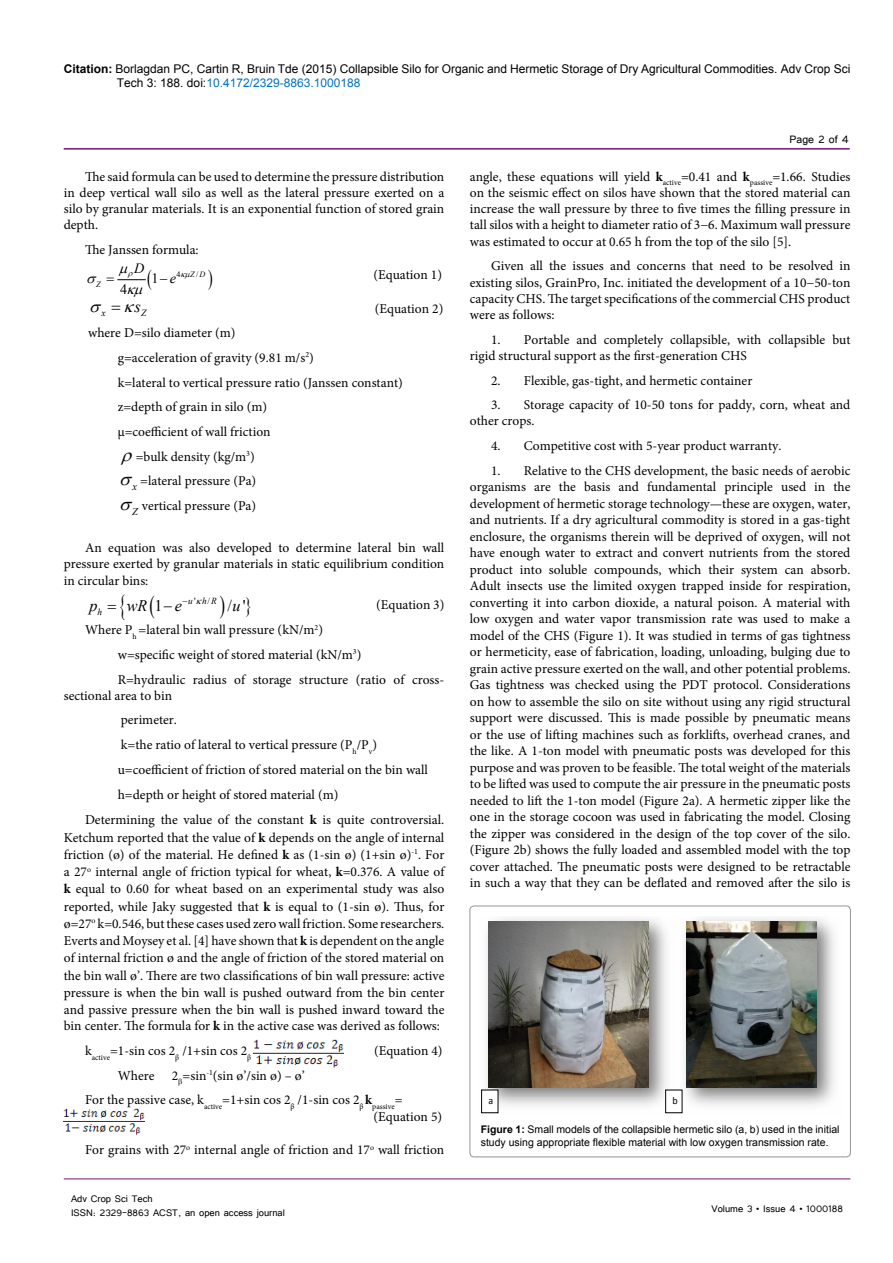
<style>
.page{position:relative;width:893px;height:1263px;background:#fff}
.page>*{position:absolute;margin:0;border:0;box-sizing:border-box;transform-origin:0 0}
.t1{font:italic 16.05px "Times New Roman";color:#000}
.t2{font:16.05px "Times New Roman";color:#000}
.t3{font:14.25px "Times New Roman";color:#000}
.t4{font:italic 14.25px "Times New Roman";color:#000}
.t5{font:13.5px/16.5px "Minion Pro";color:#000;text-align:justify}
.t6{font:13.5px "Tunga";color:#000}
.t7{font:12px/14.4px "Arial";color:#000}
.t8{font:12px/14.4px "Tunga";color:#000}
.t9{font:10.5px/12.6px "Arial";color:#000}
.t10{font:10.35px "Calibri";color:#000;scale:.96 1}
.t11{font:italic 9.6px "Times New Roman";color:#000}
.t12{font:italic 9.3px "Times New Roman";color:#000}
.t13{font:9.3px "Times New Roman";color:#000}
.t14{font:italic 8.25px "Times New Roman";color:#000}
.t15{font:8.25px "Times New Roman";color:#000}
.s1{font-weight:700}
.s2{color:#0072bc}
.s3{font-style:italic}
.s4{font-style:normal}
</style>
<div class="page">
<hr style="left:64px;top:148px;width:786px;height:2px;background:#741472">
<hr style="left:64px;top:1179px;width:786px;height:1px;background:#741472">
<img style="left:253px;top:1039px;width:90px;height:29px">
<img style="left:64px;top:1109px;width:81px;height:26px">
<div style="left:470px;top:906px;width:380px;height:251px;border:1px solid #939598;border-radius:4px"></div>
<img style="left:481px;top:918px;width:192px;height:196px">
<img style="left:488px;top:921px;width:160px;height:166px">
<img style="left:673px;top:918px;width:162px;height:196px">
<img style="left:687px;top:921px;width:129px;height:166px">
<div style="left:482px;top:1090px;width:16px;height:23px;background:#fff"></div>
<div style="left:481px;top:1090px;width:17px;height:23px;border:1px solid #000"></div>
<img style="left:482px;top:1094px;width:16px;height:15px">
<div style="left:666px;top:1090px;width:16px;height:23px;background:#fff"></div>
<div style="left:665px;top:1090px;width:17px;height:23px;border:1px solid #000"></div>
<img style="left:666px;top:1094px;width:16px;height:15px">
<svg style="left:117px;top:279px;width:29px;height:2px"></svg>
<p class="t7" style="left:117px;top:61px;width:735px;text-indent:-53px"><span class="s1">Citation:</span> Borlagdan PC, Cartin R, Bruin Tde (2015) Collapsible Silo for Organic and Hermetic Storage of Dry Agricultural Commodities. Adv Crop Sci<br>Tech 3: 188. doi:<span class="s2">10.4172/2329-8863.1000188</span></p>
<p class="t5" style="left:64px;top:168px;width:382px;text-indent:21px">The said formula can be used to determine the pressure distribution in deep vertical wall silo as well as the lateral pressure exerted on a silo by granular materials. It is an exponential function of stored grain depth.</p>
<p class="t5" style="left:85px;top:242px;width:115px">The Janssen formula:</p>
<p class="t15" style="left:176px;top:269px;width:6px">4</p>
<p class="t15" style="left:196px;top:269px;width:4px">/</p>
<p class="t3" style="left:151px;top:269px;width:26px">1−<span class="s3">e</span></p>
<p class="t3" style="left:120px;top:280px;width:9px">4</p>
<p class="t4" style="left:134px;top:258px;width:12px">D</p>
<p class="t5" style="left:373px;top:266px;width:70px">(Equation 1)</p>
<p class="t14" style="left:190px;top:268px;width:17px">Z D</p>
<p class="t14" style="left:96px;top:278px;width:6px">Z</p>
<p class="t11" style="left:101px;top:306px;width:6px">x</p>
<p class="t11" style="left:134px;top:306px;width:13px">Z<sup>s</sup></p>
<p class="t5" style="left:375px;top:300px;width:70px">(Equation 2)</p>
<p class="t5" style="left:88px;top:325px;width:149px">where D=silo diameter (m)</p>
<p class="t5" style="left:118px;top:349px;width:198px">g=acceleration of gravity (9.81 m/s<sup>2</sup>)</p>
<p class="t5" style="left:118px;top:374px;width:287px">k=lateral to vertical pressure ratio (Janssen constant)</p>
<p class="t5" style="left:118px;top:399px;width:151px">z=depth of grain in silo (m)</p>
<p class="t5" style="left:118px;top:424px;width:154px">µ=coefficient of wall friction</p>
<p class="t5" style="left:136px;top:448px;width:120px">=bulk density (kg/m<sup>3</sup>)</p>
<p class="t5" style="left:132px;top:473px;width:125px"><sub>x</sub> =lateral pressure (Pa)</p>
<p class="t5" style="left:132px;top:498px;width:126px"><sub>Z</sub> vertical pressure (Pa)</p>
<p class="t5" style="left:64px;top:539px;width:382px;text-indent:21px">An equation was also developed to determine lateral bin wall pressure exerted by granular materials in static equilibrium condition in circular bins:</p>
<p class="t13" style="left:194px;top:594px;width:3px">'</p>
<p class="t13" style="left:207px;top:594px;width:4px">/</p>
<p class="t1" style="left:127px;top:594px;width:57px">wR <span class="s4">1</span>−e</p>
<p class="t2" style="left:227px;top:595px;width:20px">/ '</p>
<p class="t12" style="left:183px;top:594px;width:36px">−u h R</p>
<p class="t12" style="left:89px;top:605px;width:14px">h<sup>p</sup></p>
<p class="t1" style="left:232px;top:594px;width:10px">u</p>
<p class="t5" style="left:376px;top:597px;width:70px">(Equation 3)</p>
<p class="t5" style="left:118px;top:617px;width:328px;line-height:24.8px;text-align:left;text-indent:-33px">Where P<sub>h</sub> =lateral bin wall pressure (kN/m<sup>2</sup>)<br>w=specific weight of stored material (kN/m<sup>3</sup>)<br>R=hydraulic radius of storage structure (ratio of cross-</p>
<p class="t5" style="left:64px;top:687px;width:110px">sectional area to bin</p>
<p class="t5" style="left:121px;top:712px;width:58px">perimeter.</p>
<p class="t5" style="left:121px;top:737px;width:258px">k=the ratio of lateral to vertical pressure (P<sub>h</sub>/P<sub>v</sub>)</p>
<p class="t5" style="left:118px;top:761px;width:312px">u=coefficient of friction of stored material on the bin wall</p>
<p class="t5" style="left:118px;top:786px;width:222px">h=depth or height of stored material (m)</p>
<p class="t5" style="left:85px;top:812px;width:361px">Determining the value of the constant <span class="s1">k</span> is quite controversial.</p>
<p class="t5" style="left:64px;top:829px;width:382px;line-height:17.1px">Ketchum reported that the value of <span class="s1">k</span> depends on the angle of internal friction (ø) of the material. He defined <span class="s1">k</span> as (1-sin ø) (1+sin ø)<sup>-1</sup>. For a 27<sup>o</sup> internal angle of friction typical for wheat, <span class="s1">k</span>=0.376. A value of <span class="s1">k</span> equal to 0.60 for wheat based on an experimental study was also reported, while Jaky suggested that <span class="s1">k</span> is equal to (1-sin ø). Thus, for ø=27<sup>o</sup> k=0.546, but these cases used zero wall friction. Some researchers.<br>Everts and Moysey et al. [4] have shown that <span class="s1">k</span> is dependent on the angle of internal friction ø and the angle of friction of the stored material on the bin wall ø’. There are two classifications of bin wall pressure: active pressure is when the bin wall is pushed outward from the bin center and passive pressure when the bin wall is pushed inward toward the bin center. The formula for <span class="s1">k</span> in the active case was derived as follows:</p>
<p class="t5" style="left:85px;top:1042px;width:168px">k<sub>active</sub>=1-sin cos 2<sub>β</sub> /1+sin cos 2<sub>β</sub></p>
<p class="t5" style="left:374px;top:1042px;width:70px">(Equation 4)</p>
<p class="t5" style="left:118px;top:1067px;width:38px">Where</p>
<p class="t5" style="left:85px;top:1063px;width:319px;line-height:24.8px;text-indent:87px">2 =sin<sup>-1</sup>(sin ø’/sin ø) – ø’<br>For the passive case, k<sub>active</sub>=1+sin cos 2<sub>β</sub> /1-sin cos 2<sub>β</sub> <span class="s1">k</span><sub>passive</sub>=</p>
<p class="t5" style="left:374px;top:1108px;width:70px">(Equation 5)</p>
<p class="t5" style="left:85px;top:1142px;width:361px">For grains with 27<sup>o</sup> internal angle of friction and 17<sup>o</sup> wall friction</p>
<p class="t8" style="left:71px;top:1190px;width:215px">Adv Crop Sci Tech<br>ISSN: 2329-8863 ACST, an open access journal</p>
<p class="t6" style="left:790px;top:131px;width:61px">Page 2 of 4</p>
<p class="t5" style="left:470px;top:168px;width:382px">angle, these equations will yield <span class="s1">k</span><sub>active</sub>=0.41 and <span class="s1">k</span><sub>passive</sub>=1.66. Studies on the seismic effect on silos have shown that the stored material can increase the wall pressure by three to five times the filling pressure in tall silos with a height to diameter ratio of 3−6. Maximum wall pressure was estimated to occur at 0.65 h from the top of the silo [5].</p>
<p class="t5" style="left:470px;top:258px;width:382px;text-indent:21px">Given all the issues and concerns that need to be resolved in existing silos, GrainPro, Inc. initiated the development of a 10−50-ton capacity CHS. The target specifications of the commercial CHS product were as follows:</p>
<p class="t5" style="left:470px;top:331px;width:382px;text-indent:21px">1. Portable and completely collapsible, with collapsible but rigid structural support as the first-generation CHS</p>
<p class="t5" style="left:491px;top:372px;width:263px">2. Flexible, gas-tight, and hermetic container</p>
<p class="t5" style="left:470px;top:397px;width:382px;text-indent:21px">3. Storage capacity of 10-50 tons for paddy, corn, wheat and other crops.</p>
<p class="t5" style="left:491px;top:438px;width:292px">4. Competitive cost with 5-year product warranty.</p>
<p class="t5" style="left:470px;top:462px;width:382px;text-indent:21px">1. Relative to the CHS development, the basic needs of aerobic organisms are the basis and fundamental principle used in the development of hermetic storage technology—these are oxygen, water, and nutrients. If a dry agricultural commodity is stored in a gas-tight enclosure, the organisms therein will be deprived of oxygen, will not have enough water to extract and convert nutrients from the stored product into soluble compounds, which their system can absorb.<br>Adult insects use the limited oxygen trapped inside for respiration, converting it into carbon dioxide, a natural poison. A material with low oxygen and water vapor transmission rate was used to make a model of the CHS (Figure 1). It was studied in terms of gas tightness or hermeticity, ease of fabrication, loading, unloading, bulging due to grain active pressure exerted on the wall, and other potential problems.<br>Gas tightness was checked using the PDT protocol. Considerations on how to assemble the silo on site without using any rigid structural support were discussed. This is made possible by pneumatic means or the use of lifting machines such as forklifts, overhead cranes, and the like. A 1-ton model with pneumatic posts was developed for this purpose and was proven to be feasible. The total weight of the materials to be lifted was used to compute the air pressure in the pneumatic posts needed to lift the 1-ton model (Figure 2a). A hermetic zipper like the one in the storage cocoon was used in fabricating the model. Closing the zipper was considered in the design of the top cover of the silo. (Figure 2b) shows the fully loaded and assembled model with the top cover attached. The pneumatic posts were designed to be retractable in such a way that they can be deflated and removed after the silo is</p>
<p class="t10" style="left:488px;top:1094px;width:6px">a</p>
<p class="t10" style="left:673px;top:1094px;width:7px">b</p>
<p class="t9" style="left:481px;top:1123px;width:360px"><span class="s1">Figure 1:</span> Small models of the collapsible hermetic silo (a, b) used in the initial study using appropriate flexible material with low oxygen transmission rate.</p>
<p class="t8" style="left:711px;top:1200px;width:133px">Volume 3 • Issue 4 • 1000188</p>
</div>
